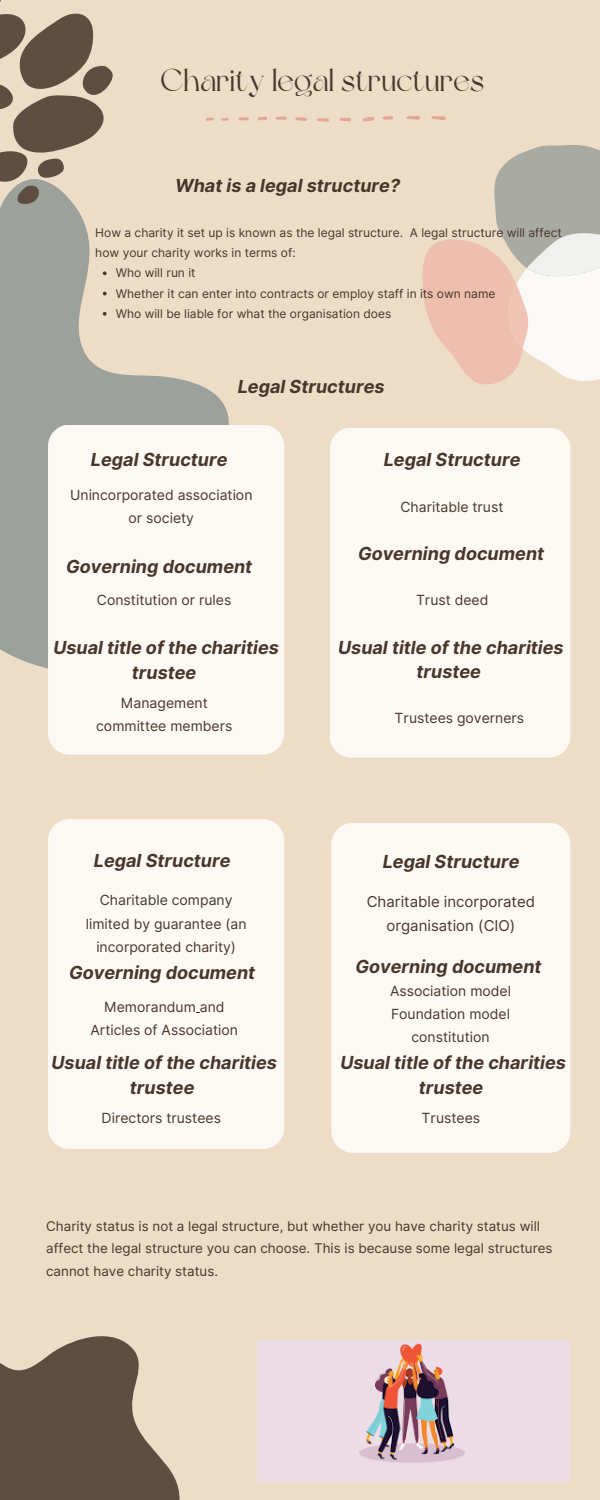
<style>
.page{position:relative;width:600px;height:1500px;background:#edddc6}
.page>*{position:absolute;margin:0;border:0;box-sizing:border-box;transform-origin:0 0}
.t1{font:31.5px "Dream Avenue";color:#48362c}
.t2{font:italic 700 18px/24.8px "Inter";color:#48362c;text-align:center}
.t3{font:15px/24.8px "Inter";color:#48362c;text-align:center}
.t4{font:14px/23.2px "Inter";color:#48362c;text-align:center}
.t5{font:13.4px/22.6px "Inter";color:#48362c}
.t6{font:12px/20.2px "Inter";color:#48362c}
</style>
<div class="page">
<svg style="left:0;top:204px;width:285px;height:542px"></svg>
<svg style="left:0;top:0;width:113px;height:204px"></svg>
<div style="left:48px;top:425px;width:236px;height:330px;background:#fcf9f4;border-radius:21px"></div>
<div style="left:330px;top:428px;width:240px;height:330px;background:#fcf9f4;border-radius:21px"></div>
<svg style="left:0;top:1336px;width:180px;height:164px"></svg>
<div style="left:48px;top:819px;width:236px;height:330px;background:#fcf9f4;border-radius:21px"></div>
<div style="left:331px;top:823px;width:239px;height:330px;background:#fcf9f4;border-radius:21px"></div>
<svg style="left:362px;top:117px;width:12px;height:4px"></svg>
<svg style="left:406px;top:116px;width:194px;height:269px"></svg>
<svg style="left:317px;top:118px;width:12px;height:4px"></svg>
<svg style="left:295px;top:117px;width:12px;height:4px"></svg>
<svg style="left:340px;top:118px;width:11px;height:4px"></svg>
<svg style="left:383px;top:116px;width:10px;height:4px"></svg>
<svg style="left:275px;top:116px;width:12px;height:4px"></svg>
<svg style="left:258px;top:117px;width:9px;height:3px"></svg>
<svg style="left:238px;top:117px;width:11px;height:3px"></svg>
<svg style="left:206px;top:118px;width:8px;height:3px"></svg>
<svg style="left:221px;top:118px;width:8px;height:3px"></svg>
<img style="left:257px;top:1341px;width:312px;height:141px">
<svg style="left:103px;top:271px;width:4px;height:4px"></svg>
<svg style="left:103px;top:292px;width:4px;height:3px"></svg>
<svg style="left:103px;top:312px;width:4px;height:4px"></svg>
<p class="t1" style="left:161px;top:67px;width:325px">Charity legal structures</p>
<p class="t2" style="left:175px;top:173px;width:227px">What is a legal structure?</p>
<p class="t6" style="left:95px;top:222px;width:468px">How a charity it set up is known as the legal structure. A legal structure will affect how your charity works in terms of:</p>
<p class="t6" style="left:116px;top:263px;width:81px">Who will run it</p>
<p class="t6" style="left:116px;top:283px;width:381px">Whether it can enter into contracts or employ staff in its own name</p>
<p class="t6" style="left:116px;top:303px;width:277px">Who will be liable for what the organisation does</p>
<p class="t2" style="left:238px;top:374px;width:148px">Legal Structures</p>
<p class="t2" style="left:91px;top:448px;width:138px">Legal Structure</p>
<p class="t2" style="left:384px;top:448px;width:138px">Legal Structure</p>
<p class="t4" style="left:70px;top:483px;width:184px">Unincorporated association or society</p>
<p class="t2" style="left:66px;top:554px;width:188px">Governing document</p>
<p class="t4" style="left:97px;top:588px;width:136px">Constitution or rules</p>
<p class="t2" style="left:53px;top:635px;width:227px">Usual title of the charities trustee</p>
<p class="t4" style="left:96px;top:691px;width:138px">Management committee members</p>
<p class="t2" style="left:94px;top:848px;width:138px">Legal Structure</p>
<p class="t4" style="left:400px;top:495px;width:105px">Charitable trust</p>
<p class="t2" style="left:358px;top:542px;width:188px">Governing document</p>
<p class="t4" style="left:416px;top:588px;width:74px">Trust deed</p>
<p class="t2" style="left:338px;top:635px;width:227px">Usual title of the charities trustee</p>
<p class="t4" style="left:395px;top:706px;width:131px">Trustees governers</p>
<p class="t2" style="left:383px;top:849px;width:138px">Legal Structure</p>
<p class="t4" style="left:86px;top:889px;width:162px">Charitable company limited by guarantee (an incorporated charity)</p>
<p class="t3" style="left:367px;top:889px;width:170px">Charitable incorporated organisation (CIO)</p>
<p class="t2" style="left:69px;top:960px;width:188px">Governing document</p>
<p class="t2" style="left:355px;top:954px;width:188px">Governing document</p>
<p class="t4" style="left:91px;top:995px;width:149px">Memorandum and<br>Articles of Association</p>
<p class="t4" style="left:390px;top:979px;width:122px">Association model<br>Foundation model constitution</p>
<p class="t2" style="left:51px;top:1050px;width:227px">Usual title of the charities trustee</p>
<p class="t2" style="left:340px;top:1050px;width:227px">Usual title of the charities trustee</p>
<p class="t4" style="left:102px;top:1107px;width:121px">Directors trustees</p>
<p class="t4" style="left:422px;top:1107px;width:60px">Trustees</p>
<p class="t5" style="left:46px;top:1214px;width:508px">Charity status is not a legal structure, but whether you have charity status will affect the legal structure you can choose. This is because some legal structures cannot have charity status.</p>
</div>
